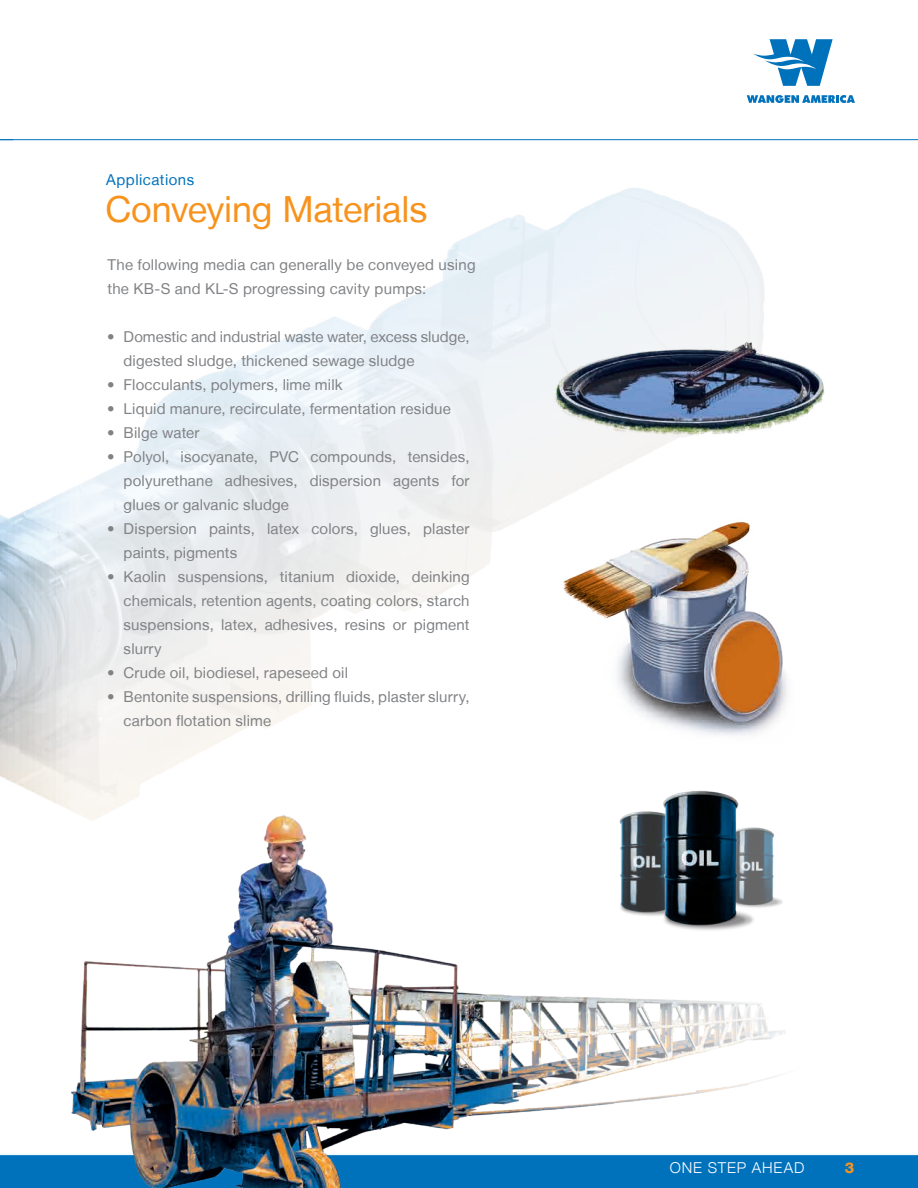
<style>
.page{position:relative;width:918px;height:1188px;background:#fff}
.page>*{position:absolute;margin:0;border:0;box-sizing:border-box;transform-origin:0 0}
.t1{font:36px "Helvetica Neue LT";letter-spacing:-.005em;color:#f7931d}
.t2{font:15px/24px "Helvetica Neue LT";letter-spacing:.01em;color:#808285}
.t3{font:300 15px "Helvetica Neue LT";letter-spacing:.055em;color:#fff}
.t4{font:15px "Helvetica Neue LT";letter-spacing:.03em;color:#0072bc}
.t5{font:800 15px "Helvetica Neue LT";color:#f7931d}
</style>
<div class="page">
<svg style="left:747px;top:95px;width:108px;height:8px"></svg>
<svg style="left:753px;top:39px;width:80px;height:47px"></svg>
<hr style="left:0;top:139px;width:918px;height:1px;background:#0072bc">
<div style="left:0;top:1155px;width:918px;height:33px;background:#0072bc"></div>
<hr style="left:0;top:1154px;width:918px;height:1px;background:#f0f9fd">
<img style="left:563px;top:521px;width:228px;height:218px">
<img style="left:531px;top:304px;width:294px;height:156px">
<img style="left:662px;top:790px;width:77px;height:20px">
<img style="left:49px;top:810px;width:801px;height:378px">
<p class="t4" style="left:106px;top:171px;width:90px">Applications</p>
<h1 class="t1" style="left:105px;top:188px;width:324px">Conveying Materials</h1>
<p class="t2" style="left:108px;top:252px;width:370px">The following media can generally be conveyed using the KB-S and KL-S progressing cavity pumps:</p>
<p class="t2" style="left:124px;top:324px;width:347px;text-indent:-16px">• Domestic and industrial waste water, excess sludge, digested sludge, thickened sewage sludge</p>
<p class="t2" style="left:107px;top:372px;width:237px">• Flocculants, polymers, lime milk</p>
<p class="t2" style="left:107px;top:396px;width:345px">• Liquid manure, recirculate, fermentation residue</p>
<p class="t2" style="left:107px;top:420px;width:94px">• Bilge water</p>
<p class="t2" style="left:124px;top:444px;width:347px;text-align:justify;text-indent:-17px">• Polyol, isocyanate, PVC compounds, tensides, polyurethane adhesives, dispersion agents for glues or galvanic sludge</p>
<p class="t2" style="left:124px;top:516px;width:347px;text-indent:-17px">• Dispersion paints, latex colors, glues, plaster paints, pigments</p>
<p class="t2" style="left:124px;top:564px;width:347px;text-align:justify;text-indent:-17px">• Kaolin suspensions, titanium dioxide, deinking chemicals, retention agents, coating colors, starch suspensions, latex, adhesives, resins or pigment slurry</p>
<p class="t2" style="left:107px;top:660px;width:242px">• Crude oil, biodiesel, rapeseed oil</p>
<p class="t2" style="left:124px;top:684px;width:347px;text-indent:-17px">• Bentonite suspensions, drilling fluids, plaster slurry, carbon flotation slime</p>
<p class="t3" style="left:670px;top:1158px;width:136px">ONE STEP AHEAD</p>
<p class="t5" style="left:845px;top:1159px;width:11px">3</p>
</div>
